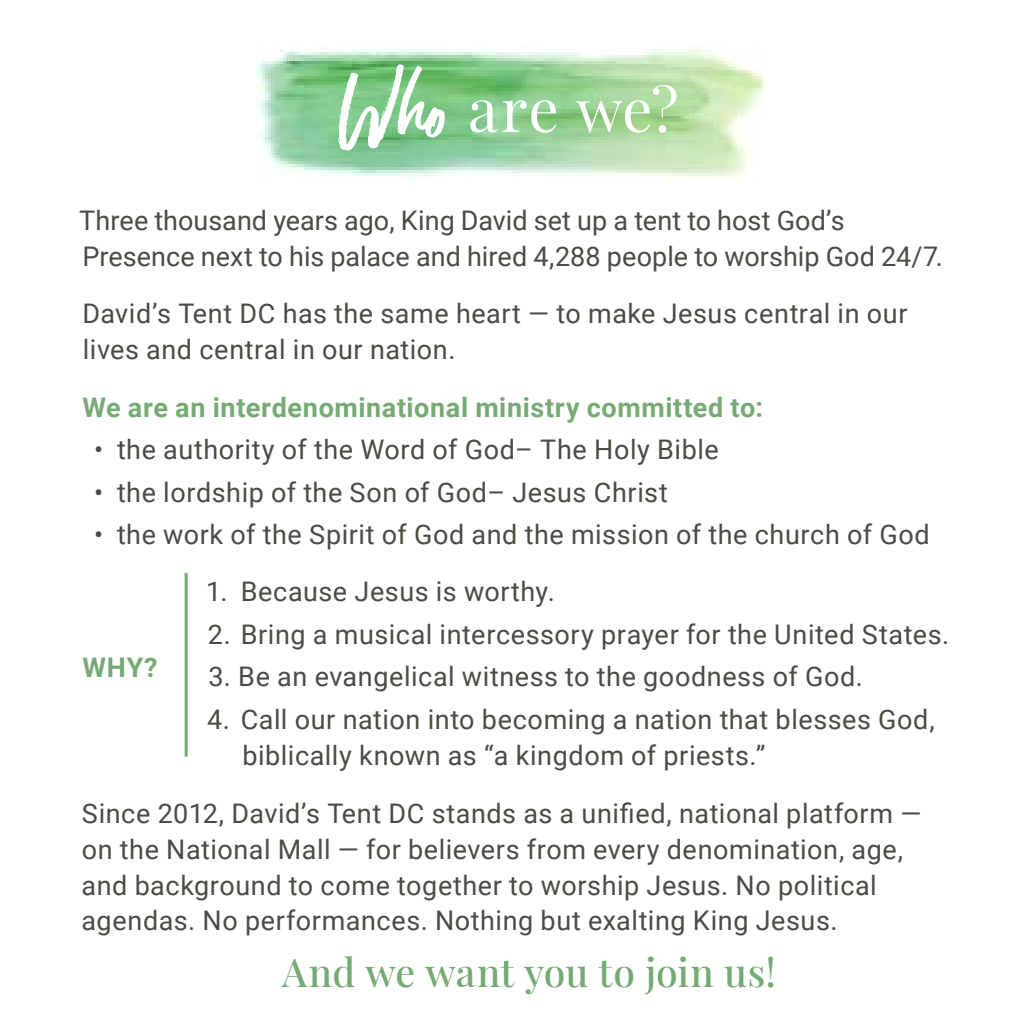
<style>
.page{position:relative;width:1026px;height:1026px;background:#fff}
.page>*{position:absolute;margin:0;border:0;box-sizing:border-box;transform-origin:0 0}
.t1{font:60px "Playfair Display";color:#fff}
.t2{font:500 39px "Playfair Display";color:#76aa74}
.t3{font:27px/36px "Roboto";letter-spacing:.02em;color:#4a4c43}
.t4{font:27px/36px "Roboto";color:#4a4c43}
.t5{font:700 27px "Roboto";letter-spacing:.025em;color:#76aa74}
.s1{font-family:"Moonstone";font-size:87px}
</style>
<div class="page">
<img style="left:257px;top:49px;width:507px;height:129px">
<hr style="left:185px;top:573px;width:3px;height:184px;background:#76aa74">
<h1 class="t1" style="left:347px;top:63px;width:333px"><span class="s1">Who</span> are we?</h1>
<p class="t4" style="left:79px;top:201px;width:865px">Three thousand years ago, King David set up a tent to host God’s<br>Presence next to his palace and hired 4,288 people to worship God 24/7.</p>
<p class="t3" style="left:82px;top:295px;width:827px">David’s Tent DC has the same heart — to make Jesus central in our lives and central in our nation.</p>
<p class="t5" style="left:82px;top:388px;width:682px">We are an interdenominational ministry committed to:</p>
<p class="t3" style="left:94px;top:431px;width:626px">• the authority of the Word of God– The Holy Bible</p>
<p class="t3" style="left:94px;top:473px;width:575px">• the lordship of the Son of God– Jesus Christ</p>
<p class="t3" style="left:94px;top:516px;width:837px">• the work of the Spirit of God and the mission of the church of God</p>
<p class="t5" style="left:82px;top:648px;width:77px">WHY?</p>
<p class="t3" style="left:206px;top:573px;width:350px">1. Because Jesus is worthy.</p>
<p class="t3" style="left:208px;top:615px;width:743px">2. Bring a musical intercessory prayer for the United States.</p>
<p class="t3" style="left:208px;top:658px;width:656px">3. Be an evangelical witness to the goodness of God.</p>
<p class="t3" style="left:242px;top:700px;width:694px;text-indent:-35px">4. Call our nation into becoming a nation that blesses God, biblically known as “a kingdom of priests.”</p>
<p class="t3" style="left:82px;top:794px;width:841px">Since 2012, David’s Tent DC stands as a unified, national platform — on the National Mall — for believers from every denomination, age, and background to come together to worship Jesus. No political agendas. No performances. Nothing but exalting King Jesus.</p>
<h2 class="t2" style="left:282px;top:942px;width:495px">And we want you to join us!</h2>
</div>
